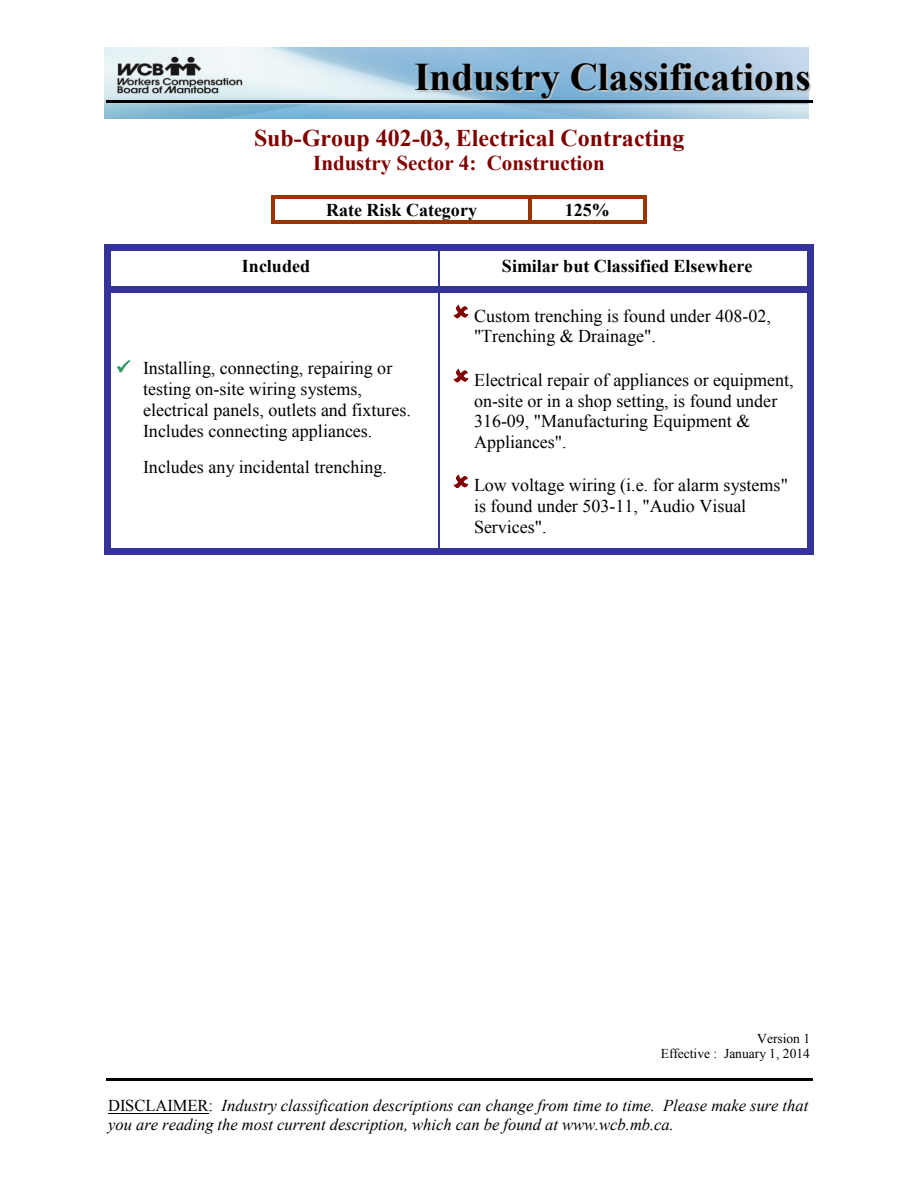
<style>
.page{position:relative;width:918px;height:1188px;background:#fff}
.page>*{position:absolute;margin:0;border:0;box-sizing:border-box;transform-origin:0 0}
.t1{font:700 39px "Times New Roman";color:#000}
.t2{font:700 24px "Times New Roman";color:#800000}
.t3{font:700 21px "Times New Roman";color:#800000}
.t4{font:18px/20.7px "Times New Roman";color:#000}
.t5{font:700 18px "Times New Roman";color:#000}
.t6{font:italic 16.5px/19px "Times New Roman";color:#000}
.t7{font:13.5px/15.6px "Times New Roman";color:#000;text-align:right}
.s1{color:#396}
.s2{font-style:normal}
</style>
<div class="page">
<hr style="left:106px;top:1079px;width:706px;height:2px;background:#000">
<div style="left:105px;top:244px;width:6px;height:7px;background:#339"></div>
<div style="left:111px;top:244px;width:327px;height:7px;background:#339"></div>
<div style="left:438px;top:244px;width:7px;height:7px;background:#339"></div>
<div style="left:445px;top:244px;width:362px;height:7px;background:#339"></div>
<div style="left:807px;top:244px;width:6px;height:7px;background:#339"></div>
<div style="left:105px;top:251px;width:6px;height:36px;background:#339"></div>
<hr style="left:438px;top:251px;width:1px;height:36px;background:#339">
<div style="left:807px;top:251px;width:6px;height:36px;background:#339"></div>
<svg style="left:105px;top:287px;width:6px;height:6px"></svg>
<div style="left:111px;top:287px;width:327px;height:6px;background:#339"></div>
<div style="left:438px;top:287px;width:7px;height:6px;background:#339"></div>
<div style="left:445px;top:287px;width:362px;height:6px;background:#339"></div>
<svg style="left:807px;top:287px;width:6px;height:6px"></svg>
<div style="left:105px;top:293px;width:6px;height:255px;background:#339"></div>
<div style="left:105px;top:548px;width:6px;height:7px;background:#339"></div>
<div style="left:111px;top:548px;width:327px;height:7px;background:#339"></div>
<hr style="left:438px;top:293px;width:1px;height:255px;background:#339">
<div style="left:438px;top:548px;width:7px;height:7px;background:#339"></div>
<div style="left:445px;top:548px;width:362px;height:7px;background:#339"></div>
<div style="left:807px;top:293px;width:6px;height:255px;background:#339"></div>
<div style="left:807px;top:548px;width:6px;height:7px;background:#339"></div>
<hr style="left:108px;top:1113px;width:101px;height:1px;background:#000">
<img style="left:105px;top:48px;width:704px;height:70px">
<hr style="left:106px;top:100px;width:706px;height:3px;background:#000">
<hr style="left:275px;top:196px;width:253px;height:3px;background:#930">
<svg style="left:528px;top:196px;width:4px;height:3px"></svg>
<hr style="left:532px;top:196px;width:111px;height:3px;background:#930">
<hr style="left:272px;top:199px;width:3px;height:21px;background:#930">
<hr style="left:275px;top:220px;width:253px;height:3px;background:#930">
<hr style="left:528px;top:199px;width:4px;height:21px;background:#930">
<svg style="left:528px;top:220px;width:4px;height:3px"></svg>
<hr style="left:532px;top:220px;width:111px;height:3px;background:#930">
<hr style="left:643px;top:199px;width:3px;height:21px;background:#930">
<p class="t1" style="left:414px;top:56px;width:398px">Industry Classifications</p>
<h1 class="t2" style="left:254px;top:124px;width:432px">Sub-Group 402-03, Electrical Contracting</h1>
<h1 class="t3" style="left:313px;top:152px;width:293px">Industry Sector 4: Construction</h1>
<p class="t5" style="left:326px;top:200px;width:152px">Rate Risk Category</p>
<p class="t5" style="left:565px;top:200px;width:46px">125%</p>
<p class="t5" style="left:242px;top:256px;width:70px">Included</p>
<p class="t5" style="left:502px;top:256px;width:252px">Similar but Classified Elsewhere</p>
<p class="t4" style="left:143px;top:358px;width:269px;text-indent:-27px"><span class="s1">✓</span> Installing, connecting, repairing or testing on-site wiring systems, electrical panels, outlets and fixtures.<br>Includes connecting appliances.</p>
<p class="t4" style="left:143px;top:456px;width:245px">Includes any incidental trenching.</p>
<p class="t4" style="left:474px;top:305px;width:298px">Custom trenching is found under 408-02, "Trenching &amp; Drainage".</p>
<p class="t4" style="left:474px;top:369px;width:321px">Electrical repair of appliances or equipment, on-site or in a shop setting, is found under 316-09, "Manufacturing Equipment &amp; Appliances".</p>
<p class="t4" style="left:474px;top:475px;width:316px">Low voltage wiring (i.e. for alarm systems" is found under 503-11, "Audio Visual<br>Services".</p>
<p class="t7" style="left:661px;top:1030px;width:151px">Version 1<br>Effective : January 1, 2014</p>
<p class="t6" style="left:108px;top:1096px;width:702px"><span class="s2">DISCLAIMER:</span> Industry classification descriptions can change from time to time. Please make sure that you are reading the most current description, which can be found at www.wcb.mb.ca.</p>
</div>
